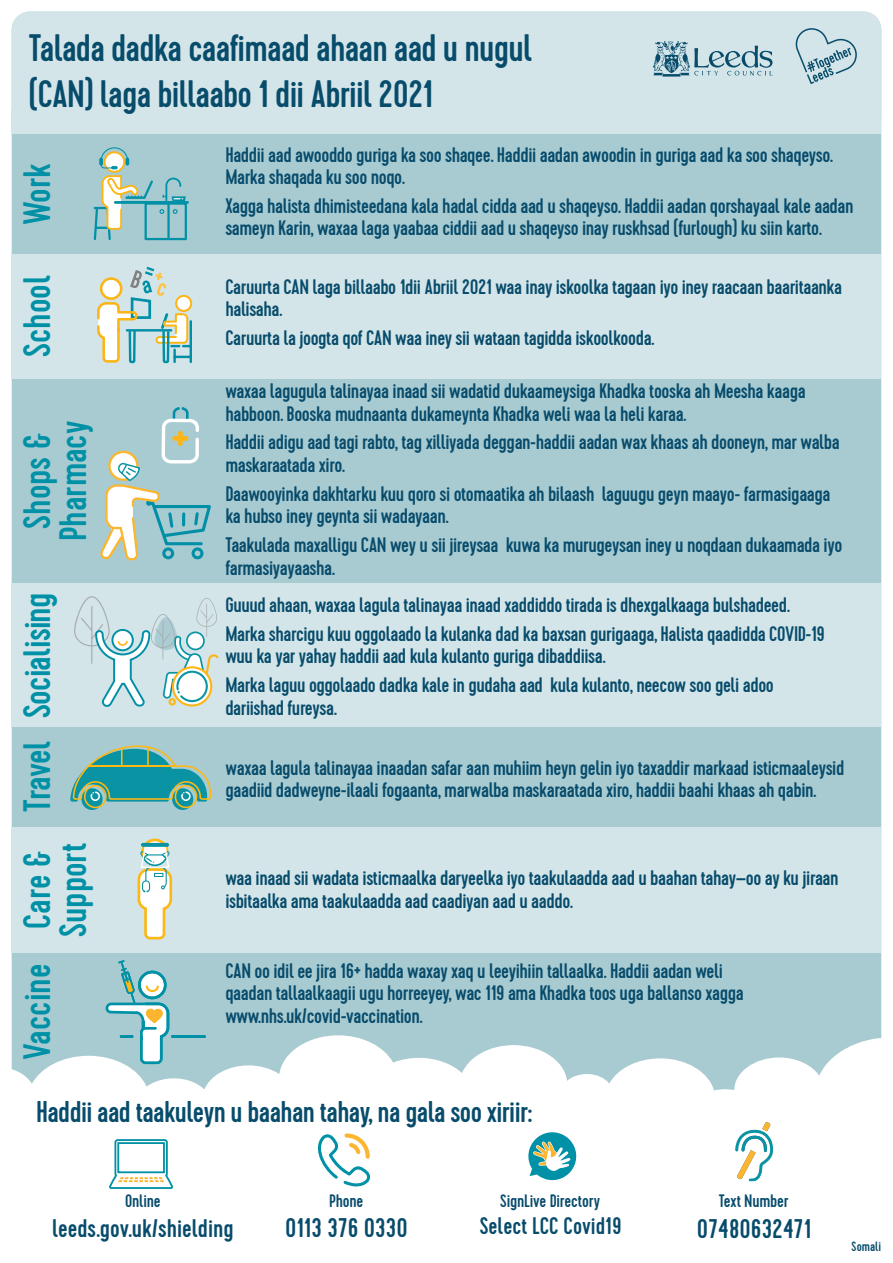
<style>
.page{position:relative;width:893px;height:1263px;background:#fff}
.page>*{position:absolute;margin:0;border:0;box-sizing:border-box;transform-origin:0 0}
.t1{font:500 38.25px/45.9px "Cervo W01";letter-spacing:-.02em;color:#084c6c}
.t2{font:500 38.25px/36px "Cervo W01";color:#0091a6;text-align:center}
.t3{font:500 38.25px "Cervo W01";letter-spacing:-.02em;color:#0091a6}
.t4{font:500 30px "Cervo W01";letter-spacing:-.02em;color:#084c6c}
.t5{font:500 27px "Cervo W01";color:#084c6c}
.t6{font:500 25.5px "Cervo W01";color:#084c6c}
.t7{font:500 24px "Cervo W01";color:#084c6c}
.t8{font:500 21px/22.5px "Cervo W01";letter-spacing:-.02em;color:#084c6c}
.t9{font:500 18px "Cervo W01";letter-spacing:-.01em;color:#084c6c}
.t10{font:500 13.5px "Cervo W01";letter-spacing:.005em;color:#084c6c}
</style>
<div class="page">
<div style="left:12px;top:12px;width:869px;height:1242px;background:#a8cbd1;border-radius:18px"></div>
<div style="left:12px;top:11px;width:869px;height:123px;background:#d3e5e8;border-radius:18px"></div>
<div style="left:12px;top:827px;width:869px;height:125px;background:#d3e5e8"></div>
<div style="left:12px;top:583px;width:869px;height:144px;background:#d3e5e8"></div>
<div style="left:12px;top:254px;width:869px;height:124px;background:#d3e5e8"></div>
<svg style="left:11px;top:1025px;width:871px;height:229px;fill:#fff"></svg>
<svg style="left:653px;top:41px;width:120px;height:36px"></svg>
<svg style="left:795px;top:28px;width:62px;height:56px"></svg>
<hr style="left:115px;top:201px;width:73px;height:3px;background:#0091a6">
<svg style="left:93px;top:147px;width:94px;height:94px"></svg>
<hr style="left:171px;top:1035px;width:35px;height:3px;background:#0091a6">
<svg style="left:106px;top:960px;width:63px;height:104px"></svg>
<div style="left:12px;top:109px;width:869px;height:25px;background:#d3e5e8"></div>
<svg style="left:70px;top:267px;width:150px;height:673px"></svg>
<svg style="left:528px;top:1132px;width:48px;height:48px;background:#74bdbe"></svg>
<svg style="left:735px;top:1122px;width:38px;height:59px;background:#cee1d8"></svg>
<svg style="left:316px;top:1133px;width:56px;height:55px;background:#d6e8e2"></svg>
<svg style="left:108px;top:1138px;width:66px;height:52px;background:#cde7e6"></svg>
<p class="t1" style="left:29px;top:26px;width:505px">Talada dadka caafimaad ahaan aad u nugul (CAN) laga billaabo 1 dii Abriil 2021</p>
<p class="t2" style="left:20px;top:225px;width:63px;rotate:-90deg">Work</p>
<p class="t2" style="left:20px;top:357px;width:84px;rotate:-90deg">School</p>
<p class="t2" style="left:20px;top:541px;width:122px;rotate:-90deg">Shops &amp;<br>Pharmacy</p>
<p class="t3" style="left:14px;top:718px;width:127px;rotate:-90deg">Socialising</p>
<p class="t2" style="left:20px;top:812px;width:72px;rotate:-90deg">Travel</p>
<p class="t2" style="left:20px;top:937px;width:95px;text-align:left;rotate:-90deg">Care &amp;<br>Support</p>
<p class="t2" style="left:20px;top:1060px;width:98px;rotate:-90deg">Vaccine</p>
<p class="t8" style="left:225px;top:144px;width:609px">Haddii aad awooddo guriga ka soo shaqee. Haddii aadan awoodin in guriga aad ka soo shaqeyso.<br>Marka shaqada ku soo noqo.</p>
<p class="t8" style="left:225px;top:195px;width:630px">Xagga halista dhimisteedana kala hadal cidda aad u shaqeyso. Haddii aadan qorshayaal kale aadan sameyn Karin, waxaa laga yaabaa ciddii aad u shaqeyso inay ruskhsad (furlough) ku siin karto.</p>
<p class="t8" style="left:225px;top:276px;width:618px">Caruurta CAN laga billaabo 1dii Abriil 2021 waa inay iskoolka tagaan iyo iney raacaan baaritaanka halisaha.</p>
<p class="t8" style="left:225px;top:327px;width:431px">Caruurta la joogta qof CAN waa iney sii wataan tagidda iskoolkooda.</p>
<p class="t8" style="left:225px;top:380px;width:582px">waxaa lagugula talinayaa inaad sii wadatid dukaameysiga Khadka tooska ah Meesha kaaga habboon. Booska mudnaanta dukameynta Khadka weli waa la heli karaa.</p>
<p class="t8" style="left:225px;top:431px;width:616px">Haddii adigu aad tagi rabto, tag xilliyada deggan-haddii aadan wax khaas ah dooneyn, mar walba maskaraatada xiro.</p>
<p class="t8" style="left:225px;top:483px;width:607px">Daawooyinka dakhtarku kuu qoro si otomaatika ah bilaash laguugu geyn maayo- farmasigaaga ka hubso iney geynta sii wadayaan.</p>
<p class="t8" style="left:225px;top:534px;width:618px">Taakulada maxalligu CAN wey u sii jireysaa kuwa ka murugeysan iney u noqdaan dukaamada iyo farmasiyayaasha.</p>
<p class="t8" style="left:225px;top:594px;width:566px">Guuud ahaan, waxaa lagula talinayaa inaad xaddiddo tirada is dhexgalkaaga bulshadeed.</p>
<p class="t8" style="left:225px;top:623px;width:601px">Marka sharcigu kuu oggolaado la kulanka dad ka baxsan gurigaaga, Halista qaadidda COVID-19 wuu ka yar yahay haddii aad kula kulanto guriga dibaddiisa.</p>
<p class="t8" style="left:225px;top:674px;width:550px">Marka laguu oggolaado dadka kale in gudaha aad kula kulanto, neecow soo geli adoo dariishad fureysa.</p>
<p class="t8" style="left:226px;top:757px;width:620px">waxaa lagula talinayaa inaadan safar aan muhiim heyn gelin iyo taxaddir markaad isticmaaleysid gaadiid dadweyne-ilaali fogaanta, marwalba maskaraatada xiro, haddii baahi khaas ah qabin.</p>
<p class="t8" style="left:225px;top:867px;width:615px">waa inaad sii wadata isticmaalka daryeelka iyo taakulaadda aad u baahan tahay–oo ay ku jiraan isbitaalka ama taakulaadda aad caadiyan aad u aaddo.</p>
<p class="t8" style="left:225px;top:960px;width:520px">CAN oo idil ee jira 16+ hadda waxay xaq u leeyihiin tallaalka. Haddii aadan weli qaadan tallaalkaagii ugu horreeyey, wac 119 ama Khadka toos uga ballanso xagga www.nhs.uk/covid-vaccination.</p>
<p class="t4" style="left:36px;top:1094px;width:498px">Haddii aad taakuleyn u baahan tahay, na gala soo xiriir:</p>
<p class="t9" style="left:125px;top:1190px;width:37px">Online</p>
<p class="t9" style="left:329px;top:1190px;width:36px">Phone</p>
<p class="t9" style="left:500px;top:1190px;width:101px">SignLive Directory</p>
<p class="t9" style="left:719px;top:1190px;width:71px">Text Number</p>
<p class="t6" style="left:52px;top:1213px;width:183px">leeds.gov.uk/shielding</p>
<p class="t5" style="left:285px;top:1212px;width:124px">0113 376 0330</p>
<p class="t7" style="left:480px;top:1212px;width:143px">Select LCC Covid19</p>
<p class="t5" style="left:697px;top:1212px;width:116px">07480632471</p>
<p class="t10" style="left:852px;top:1238px;width:31px">Somali</p>
</div>
